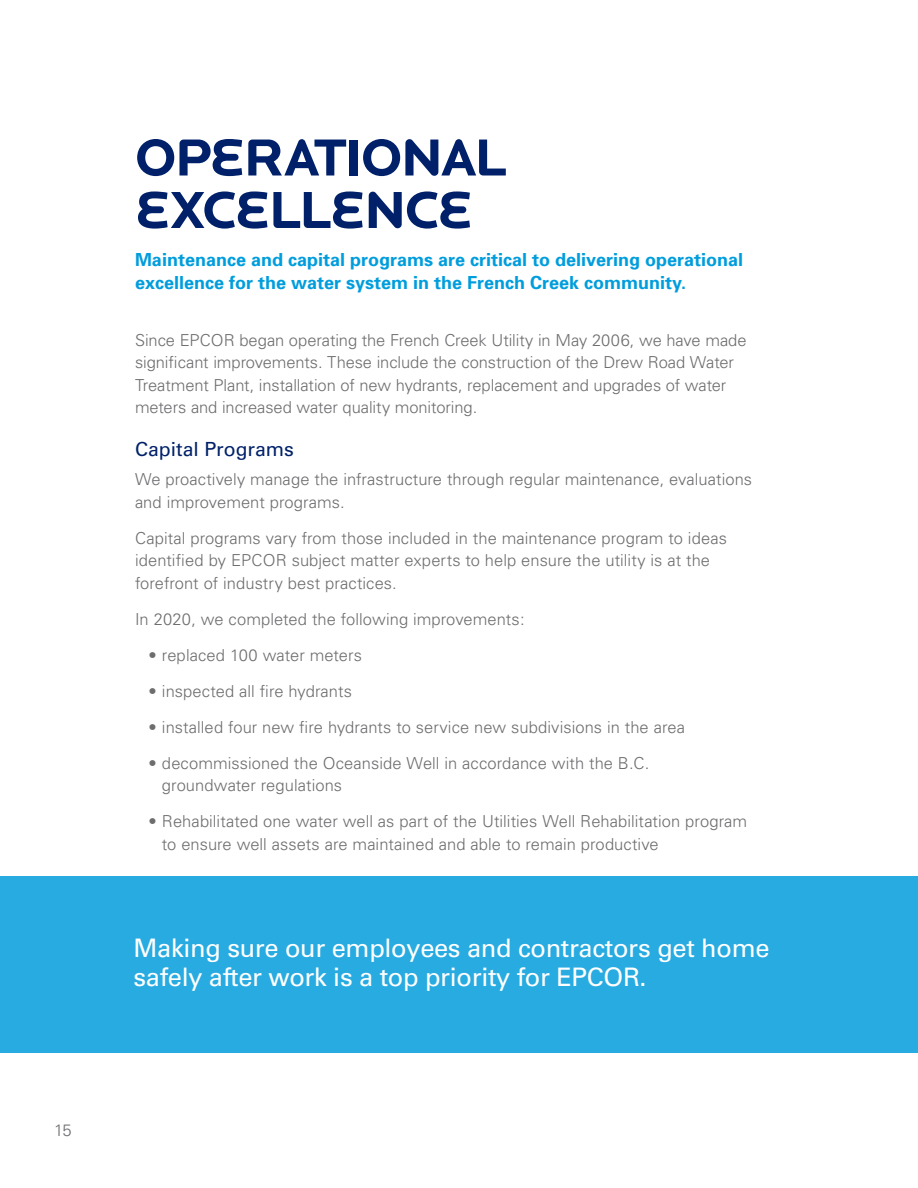
<style>
.page{position:relative;width:918px;height:1188px;background:#fff}
.page>*{position:absolute;margin:0;border:0;box-sizing:border-box;transform-origin:0 0}
.t1{font:54px/52.5px "EPCOR Locator Display Bold";letter-spacing:-.045em;color:#002169}
.t2{font:25.5px/28.5px "Univers";letter-spacing:-.015em;color:#fff}
.t3{font:19.5px "Univers";color:#002169}
.t4{font:700 18px/24px "Univers";color:#009ddc}
.t5{font:300 16.5px/22.5px "Univers";letter-spacing:.005em;color:#6d6d70}
</style>
<div class="page">
<div style="left:0;top:876px;width:918px;height:177px;background:#27abe1"></div>
<p class="t5" style="left:54px;top:1119px;width:19px">15</p>
<h1 class="t1" style="left:135px;top:132px;width:373px">OPERATIONAL<br>EXCELLENCE</h1>
<p class="t4" style="left:135px;top:246px;width:610px">Maintenance and capital programs are critical to delivering operational excellence for the water system in the French Creek community.</p>
<p class="t5" style="left:135px;top:329px;width:613px">Since EPCOR began operating the French Creek Utility in May 2006, we have made significant improvements. These include the construction of the Drew Road Water Treatment Plant, installation of new hydrants, replacement and upgrades of water meters and increased water quality monitoring.</p>
<p class="t3" style="left:135px;top:438px;width:160px">Capital Programs</p>
<p class="t5" style="left:135px;top:468px;width:619px">We proactively manage the infrastructure through regular maintenance, evaluations and improvement programs.</p>
<p class="t5" style="left:135px;top:527px;width:593px">Capital programs vary from those included in the maintenance program to ideas identified by EPCOR subject matter experts to help ensure the utility is at the forefront of industry best practices.</p>
<p class="t5" style="left:135px;top:608px;width:391px">In 2020, we completed the following improvements:</p>
<p class="t5" style="left:148px;top:644px;width:215px">• replaced 100 water meters</p>
<p class="t5" style="left:148px;top:680px;width:205px">• inspected all fire hydrants</p>
<p class="t5" style="left:148px;top:716px;width:538px">• installed four new fire hydrants to service new subdivisions in the area</p>
<p class="t5" style="left:162px;top:752px;width:489px;text-indent:-13px">• decommissioned the Oceanside Well in accordance with the B.C. groundwater regulations</p>
<p class="t5" style="left:162px;top:810px;width:587px;text-indent:-13px">• Rehabilitated one water well as part of the Utilities Well Rehabilitation program to ensure well assets are maintained and able to remain productive</p>
<h2 class="t2" style="left:134px;top:934px;width:638px">Making sure our employees and contractors get home safely after work is a top priority for EPCOR.</h2>
</div>
